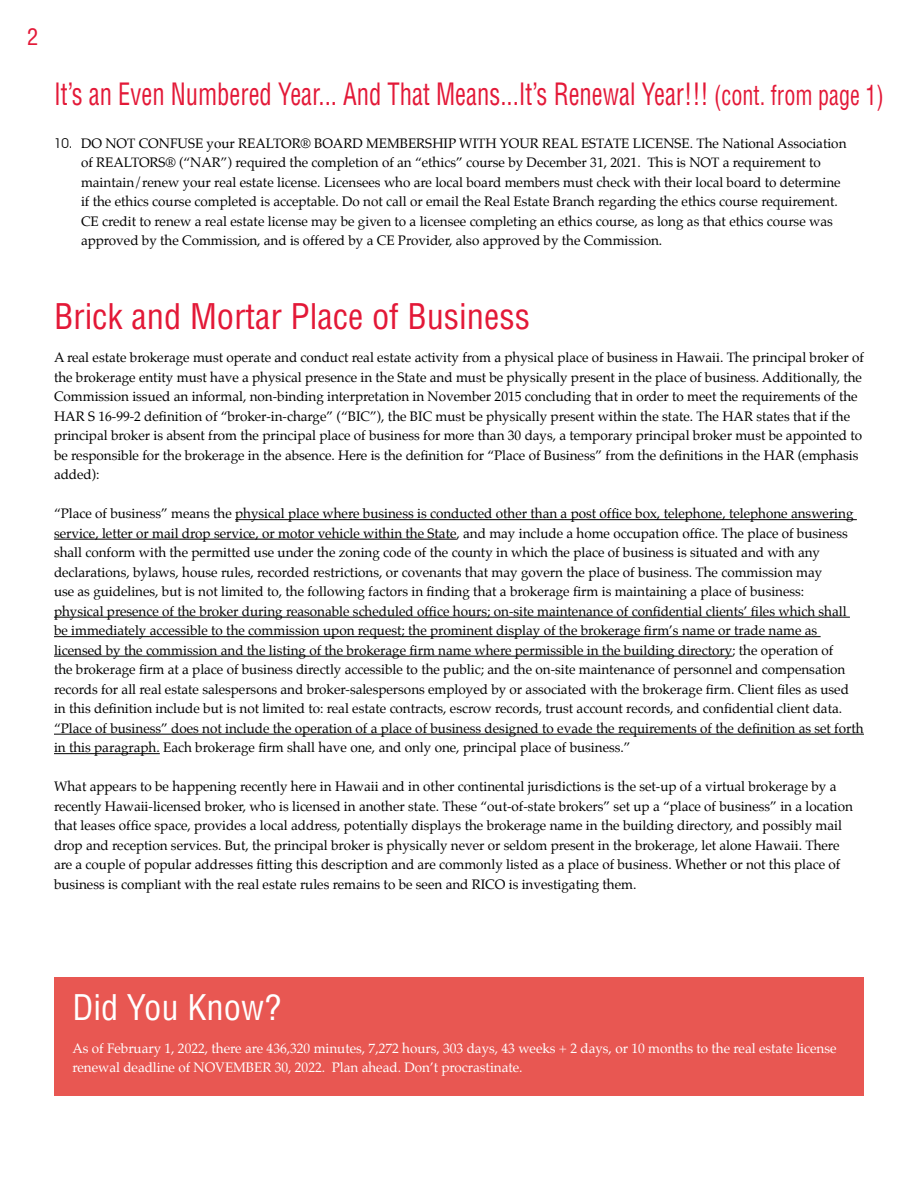
<style>
.page{position:relative;width:918px;height:1188px;background:#fff}
.page>*{position:absolute;margin:0;border:0;box-sizing:border-box;transform-origin:0 0}
.t1{font:condensed 34.5px "Helvetica";color:#e31837}
.t2{font:condensed 34.5px "Helvetica";color:#fff}
.t3{font:condensed 30px "Helvetica";color:#e31837;scale:.82 1}
.t4{font:condensed 22.5px "Helvetica";color:#e31837}
.t5{font:13.5px/19.5px "Palatino";color:#000}
.t6{font:13.5px/19.5px "Palatino";color:#fff}
.s1{font-size:27px}
.s2{font-family:"Avant Garde"}
</style>
<div class="page">
<hr style="left:235px;top:519px;width:622px;height:1px;background:#000">
<hr style="left:54px;top:539px;width:403px;height:1px;background:#000">
<hr style="left:54px;top:617px;width:796px;height:1px;background:#000">
<hr style="left:54px;top:636px;width:767px;height:1px;background:#000">
<hr style="left:54px;top:656px;width:678px;height:1px;background:#000">
<hr style="left:54px;top:734px;width:810px;height:1px;background:#000">
<hr style="left:54px;top:753px;width:106px;height:1px;background:#000">
<div style="left:54px;top:977px;width:810px;height:119px;background:#e85752"></div>
<h3 class="t4" style="left:27px;top:23px;width:13px">2</h3>
<h2 class="t3" style="left:54px;top:75px;width:1014px">It’s an Even Numbered Year... And That Means...It’s Renewal Year!!! <span class="s1">(cont. from page 1)</span></h2>
<p class="t5" style="left:81px;top:135px;width:767px;text-indent:-27px"><span class="s2">10.</span> DO NOT CONFUSE your REALTOR® BOARD MEMBERSHIP WITH YOUR REAL ESTATE LICENSE. The National Association of REALTORS® (“NAR”) required the completion of an “ethics” course by December 31, 2021. This is NOT a requirement to maintain/renew your real estate license. Licensees who are local board members must check with their local board to determine if the ethics course completed is acceptable. Do not call or email the Real Estate Branch regarding the ethics course requirement.<br>CE credit to renew a real estate license may be given to a licensee completing an ethics course, as long as that ethics course was approved by the Commission, and is offered by a CE Provider, also approved by the Commission.</p>
<h1 class="t1" style="left:54px;top:295px;width:478px">Brick and Mortar Place of Business</h1>
<p class="t5" style="left:54px;top:349px;width:811px">A real estate brokerage must operate and conduct real estate activity from a physical place of business in Hawaii. The principal broker of the brokerage entity must have a physical presence in the State and must be physically present in the place of business. Additionally, the Commission issued an informal, non-binding interpretation in November 2015 concluding that in order to meet the requirements of the HAR S 16-99-2 definition of “broker-in-charge” (“BIC”), the BIC must be physically present within the state. The HAR states that if the principal broker is absent from the principal place of business for more than 30 days, a temporary principal broker must be appointed to be responsible for the brokerage in the absence. Here is the definition for “Place of Business” from the definitions in the HAR (emphasis added):</p>
<p class="t5" style="left:54px;top:505px;width:811px">“Place of business” means the physical place where business is conducted other than a post office box, telephone, telephone answering service, letter or mail drop service, or motor vehicle within the State, and may include a home occupation office. The place of business shall conform with the permitted use under the zoning code of the county in which the place of business is situated and with any declarations, bylaws, house rules, recorded restrictions, or covenants that may govern the place of business. The commission may<br>use as guidelines, but is not limited to, the following factors in finding that a brokerage firm is maintaining a place of business:<br>physical presence of the broker during reasonable scheduled office hours; on-site maintenance of confidential clients’ files which shall be immediately accessible to the commission upon request; the prominent display of the brokerage firm’s name or trade name as licensed by the commission and the listing of the brokerage firm name where permissible in the building directory; the operation of<br>the brokerage firm at a place of business directly accessible to the public; and the on-site maintenance of personnel and compensation records for all real estate salespersons and broker-salespersons employed by or associated with the brokerage firm. Client files as used in this definition include but is not limited to: real estate contracts, escrow records, trust account records, and confidential client data. “Place of business” does not include the operation of a place of business designed to evade the requirements of the definition as set forth in this paragraph. Each brokerage firm shall have one, and only one, principal place of business.”</p>
<p class="t5" style="left:54px;top:778px;width:800px">What appears to be happening recently here in Hawaii and in other continental jurisdictions is the set-up of a virtual brokerage by a recently Hawaii-licensed broker, who is licensed in another state. These “out-of-state brokers” set up a “place of business” in a location that leases office space, provides a local address, potentially displays the brokerage name in the building directory, and possibly mail drop and reception services. But, the principal broker is physically never or seldom present in the brokerage, let alone Hawaii. There are a couple of popular addresses fitting this description and are commonly listed as a place of business. Whether or not this place of business is compliant with the real estate rules remains to be seen and RICO is investigating them.</p>
<h1 class="t2" style="left:72px;top:985px;width:210px">Did You Know?</h1>
<p class="t6" style="left:72px;top:1039px;width:766px">As of February 1, 2022, there are 436,320 minutes, 7,272 hours, 303 days, 43 weeks + 2 days, or 10 months to the real estate license renewal deadline of NOVEMBER 30, 2022. Plan ahead. Don’t procrastinate.</p>
</div>
